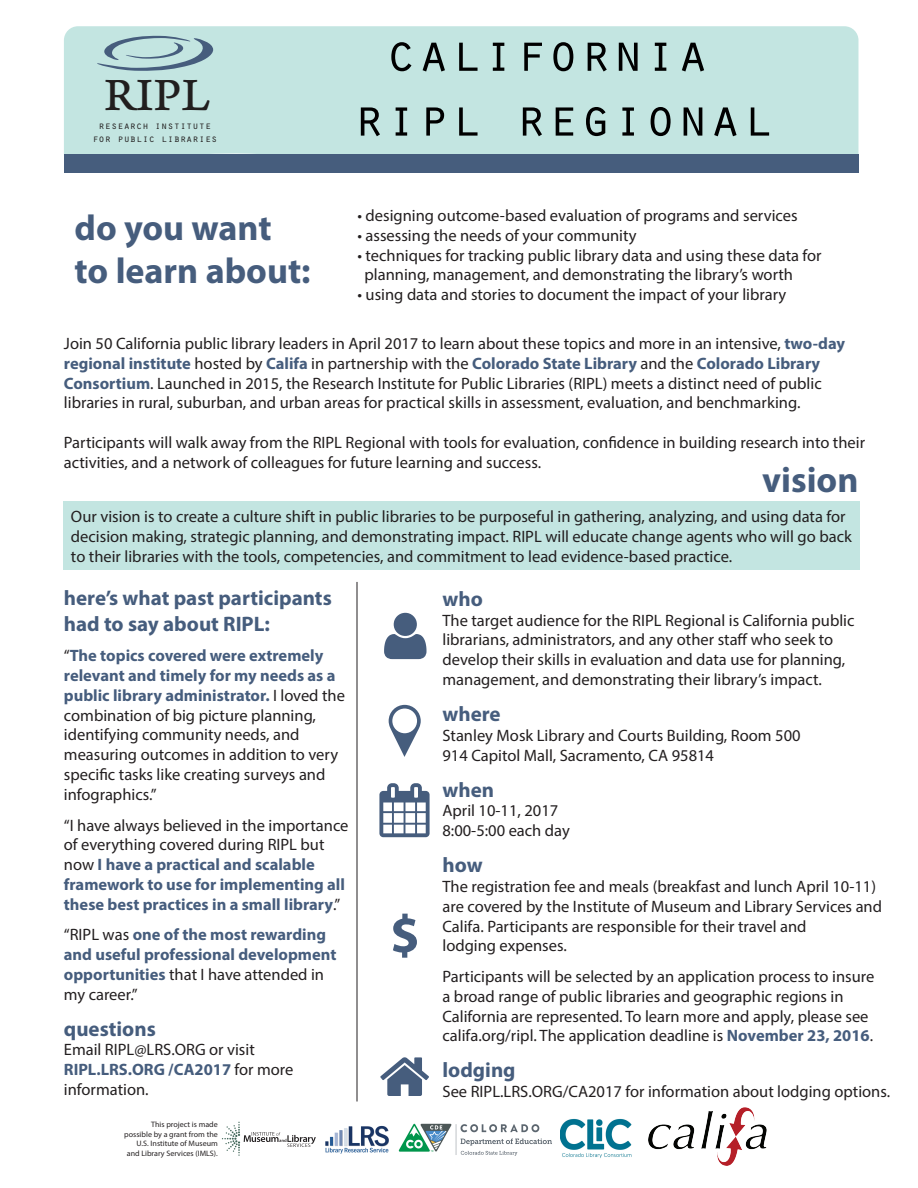
<style>
.page{position:relative;width:918px;height:1188px;background:#fff}
.page>*{position:absolute;margin:0;border:0;box-sizing:border-box;transform-origin:0 0}
.t1{font:54px/64.8px "Orator Std";color:#000}
.t2{font:700 54px "Myriad Pro";color:#465d7d}
.t3{font:48.45px "Arno Pro Caption";color:#211e1e}
.t4{font:700 36px/43.2px "Myriad Pro";color:#465d7d}
.t5{font:700 21px/25.2px "Myriad Pro";color:#465d7d}
.t6{font:16.5px/19.8px "Myriad Pro";color:#231f20}
.t7{font:700 16.5px/19.8px "Myriad Pro";color:#465d7d}
.t8{font:10.5px/12.5px "Orator Std";color:#211e1e;text-align:center}
.t9{font:7.8px/9.4px "Myriad Pro";color:#231f20;text-align:right}
.s1{font-weight:700;color:#465d7d}
.s2{font-weight:400;color:#231f20}
</style>
<div class="page">
<div style="left:64px;top:26px;width:794px;height:128px;background:#c3e5e1"></div>
<div style="left:64px;top:501px;width:796px;height:69px;background:#c3e5e1"></div>
<img style="left:325px;top:1125px;width:64px;height:29px">
<svg style="left:222px;top:1122px;width:94px;height:34px"></svg>
<div style="left:64px;top:154px;width:794px;height:19px;background:#465d7d"></div>
<img style="left:560px;top:1118px;width:72px;height:40px">
<img style="left:398px;top:1123px;width:154px;height:33px">
<svg style="left:389px;top:705px;width:32px;height:52px"></svg>
<svg style="left:95px;top:36px;width:118px;height:35px;background:#a4c4c8"></svg>
<img style="left:649px;top:1107px;width:117px;height:59px">
<h2 class="t3" style="left:104px;top:67px;width:107px">RIPL</h2>
<p class="t8" style="left:92px;top:119px;width:127px">research institute for public libraries</p>
<h1 class="t1" style="left:353px;top:18px;width:423px;text-indent:32px">california ripl regional</h1>
<h3 class="t4" style="left:75px;top:205px;width:238px">do you want to learn about:</h3>
<p class="t6" style="left:357px;top:205px;width:442px">• designing outcome-based evaluation of programs and services</p>
<p class="t6" style="left:357px;top:225px;width:281px">• assessing the needs of your community</p>
<p class="t6" style="left:364px;top:245px;width:459px;text-indent:-7px">• techniques for tracking public library data and using these data for planning, management, and demonstrating the library’s worth</p>
<p class="t6" style="left:357px;top:284px;width:430px">• using data and stories to document the impact of your library</p>
<p class="t6" style="left:64px;top:333px;width:783px">Join 50 California public library leaders in April 2017 to learn about these topics and more in an intensive, <span class="s1">two-day regional institute</span> hosted by <span class="s1">Califa</span> in partnership with the <span class="s1">Colorado State Library</span> and the <span class="s1">Colorado Library Consortium</span>. Launched in 2015, the Research Institute for Public Libraries (RIPL) meets a distinct need of public libraries in rural, suburban, and urban areas for practical skills in assessment, evaluation, and benchmarking.</p>
<p class="t6" style="left:64px;top:432px;width:803px">Participants will walk away from the RIPL Regional with tools for evaluation, confidence in building research into their activities, and a network of colleagues for future learning and success.</p>
<h3 class="t4" style="left:762px;top:457px;width:98px">vision</h3>
<p class="t6" style="left:71px;top:507px;width:782px">Our vision is to create a culture shift in public libraries to be purposeful in gathering, analyzing, and using data for decision making, strategic planning, and demonstrating impact. RIPL will educate change agents who will go back to their libraries with the tools, competencies, and commitment to lead evidence-based practice.</p>
<p class="t5" style="left:64px;top:585px;width:269px">here’s what past participants had to say about RIPL:</p>
<p class="t6" style="left:64px;top:646px;width:283px">“<span class="s1">The topics covered were extremely relevant and timely for my needs as a public library administrator.</span> I loved the combination of big picture planning, identifying community needs, and measuring outcomes in addition to very specific tasks like creating surveys and infographics.”</p>
<p class="t7" style="left:64px;top:815px;width:286px"><span class="s2">“I have always believed in the importance of everything covered during RIPL but now</span> I have a practical and scalable framework to use for implementing all these best practices in a small library<span class="s2">.”</span></p>
<p class="t7" style="left:64px;top:924px;width:274px"><span class="s2">“RIPL was</span> one of the most rewarding and useful professional development opportunities <span class="s2">that I have attended in my career.”</span></p>
<p class="t5" style="left:64px;top:1015px;width:93px">questions</p>
<p class="t6" style="left:64px;top:1040px;width:231px">Email RIPL@LRS.ORG or visit<br><span class="s1">RIPL.LRS.ORG /CA2017</span> for more information.</p>
<p class="t9" style="left:124px;top:1120px;width:95px">This project is made possible by a grant from the<br>U.S. Institute of Museum and Library Services (IMLS).</p>
<h1 class="t2" style="left:390px;top:900px;width:31px">$</h1>
<p class="t5" style="left:442px;top:585px;width:42px">who</p>
<p class="t6" style="left:442px;top:610px;width:414px">The target audience for the RIPL Regional is California public librarians, administrators, and any other staff who seek to develop their skills in evaluation and data use for planning, management, and demonstrating their library’s impact.</p>
<p class="t5" style="left:442px;top:701px;width:60px">where</p>
<p class="t6" style="left:442px;top:725px;width:360px">Stanley Mosk Library and Courts Building, Room 500<br>914 Capitol Mall, Sacramento, CA 95814</p>
<p class="t5" style="left:442px;top:776px;width:53px">when</p>
<p class="t6" style="left:442px;top:801px;width:129px">April 10-11, 2017<br>8:00-5:00 each day</p>
<p class="t5" style="left:442px;top:852px;width:42px">how</p>
<p class="t6" style="left:442px;top:876px;width:441px">The registration fee and meals (breakfast and lunch April 10-11) are covered by the Institute of Museum and Library Services and Califa. Participants are responsible for their travel and<br>lodging expenses.</p>
<p class="t6" style="left:442px;top:966px;width:433px">Participants will be selected by an application process to insure a broad range of public libraries and geographic regions in California are represented. To learn more and apply, please see califa.org/ripl. The application deadline is <span class="s1">November 23, 2016</span>.</p>
<p class="t5" style="left:442px;top:1057px;width:75px">lodging</p>
<p class="t6" style="left:442px;top:1082px;width:449px">See RIPL.LRS.ORG/CA2017 for information about lodging options.</p>
</div>
